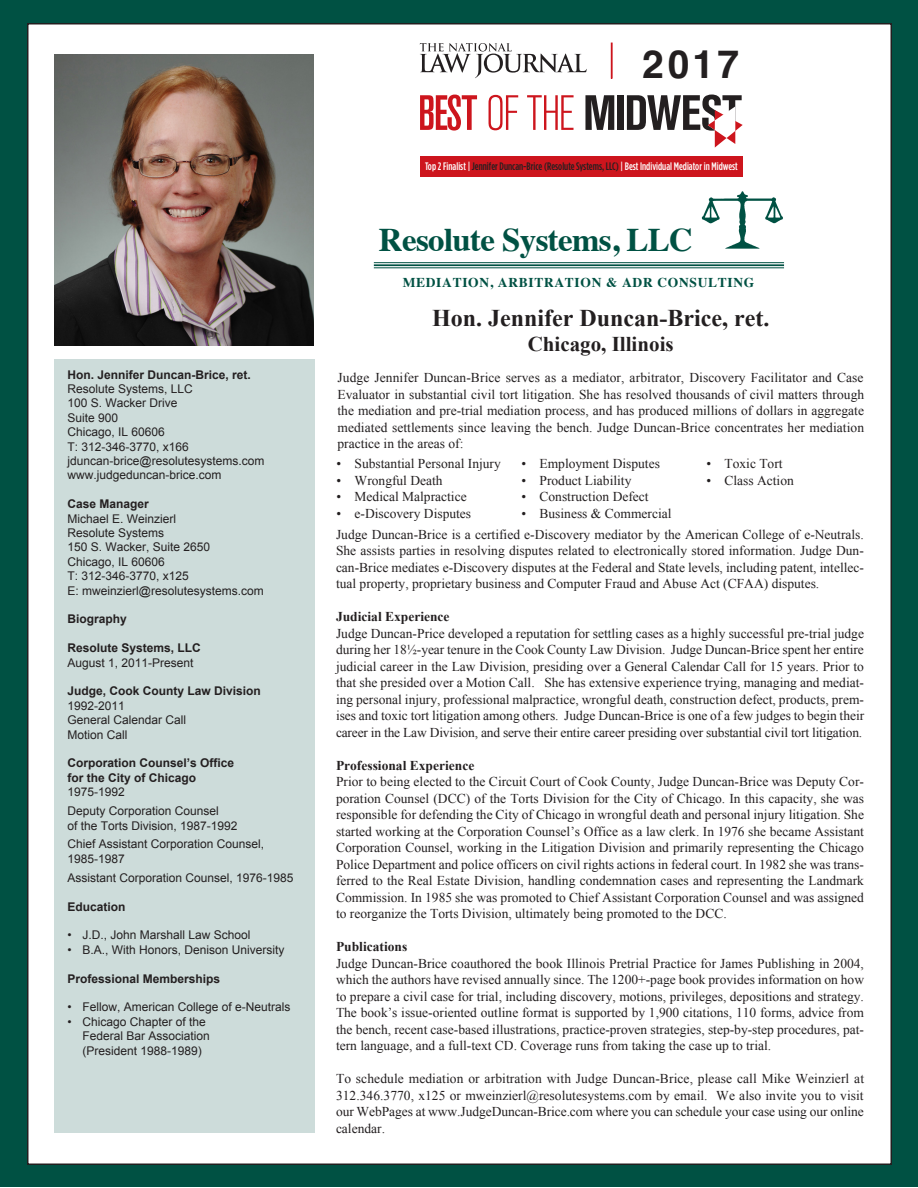
<style>
.page{position:relative;width:918px;height:1188px;background:#fff}
.page>*{position:absolute;margin:0;border:0;box-sizing:border-box;transform-origin:0 0}
.t1{font:700 39px "Helvetica";color:#231f20}
.t2{font:700 33px "Times";letter-spacing:-.02em;color:#005143}
.t3{font:700 24px "Times New Roman";color:#231f20}
.t4{font:700 21px "Times New Roman";color:#231f20}
.t5{font:13.5px/16.5px "Times New Roman";color:#231f20;text-align:justify}
.t6{font:700 13.5px "Times New Roman";color:#231f20}
.t7{font:700 13.5px "Times";letter-spacing:.05em;color:#005143}
.t8{font:12px "Arial";color:#231f20}
.t9{font:700 12px "Arial";color:#231f20}
.t10{font:500 10.95px "Gotham Condensed";color:#fff}
.s1{color:#231f20}
</style>
<div class="page">
<div style="left:0;top:0;width:917px;height:1187px;background:#005143"></div>
<div style="left:28px;top:24px;width:863px;height:1140px;background:#fff"></div>
<div style="left:54px;top:359px;width:261px;height:774px;background:#cddcda"></div>
<hr style="left:374px;top:262px;width:410px;height:1px;background:#005143">
<hr style="left:374px;top:264px;width:410px;height:2px;background:#005143">
<hr style="left:374px;top:267px;width:410px;height:1px;background:#005143">
<img style="left:701px;top:191px;width:82px;height:58px">
<img style="left:54px;top:54px;width:260px;height:292px">
<svg style="left:420px;top:43px;width:167px;height:35px"></svg>
<div style="left:611px;top:43px;width:1px;height:35px;border:1px solid #cd151d"></div>
<svg style="left:420px;top:95px;width:57px;height:36px"></svg>
<svg style="left:489px;top:95px;width:29px;height:35px"></svg>
<svg style="left:527px;top:95px;width:47px;height:35px"></svg>
<svg style="left:585px;top:95px;width:29px;height:35px"></svg>
<div style="left:617px;top:95px;width:7px;height:35px;background:#231f20"></div>
<svg style="left:627px;top:95px;width:116px;height:53px"></svg>
<div style="left:420px;top:156px;width:323px;height:21px;background:#cd151d"></div>
<p class="t9" style="left:68px;top:366px;width:185px">Hon. Jennifer Duncan-Brice, ret.</p>
<p class="t8" style="left:68px;top:381px;width:127px">Resolute Systems, LLC</p>
<p class="t8" style="left:68px;top:395px;width:112px">100 S. Wacker Drive</p>
<p class="t8" style="left:68px;top:410px;width:52px">Suite 900</p>
<p class="t8" style="left:68px;top:424px;width:99px">Chicago, IL 60606</p>
<p class="t8" style="left:68px;top:439px;width:123px">T: 312-346-3770, x166</p>
<p class="t8" style="left:68px;top:453px;width:198px">jduncan-brice@resolutesystems.com</p>
<p class="t8" style="left:68px;top:467px;width:156px">www.judgeduncan-brice.com</p>
<p class="t9" style="left:68px;top:496px;width:83px">Case Manager</p>
<p class="t8" style="left:68px;top:511px;width:110px">Michael E. Weinzierl</p>
<p class="t8" style="left:68px;top:525px;width:98px">Resolute Systems</p>
<p class="t8" style="left:68px;top:539px;width:144px">150 S. Wacker, Suite 2650</p>
<p class="t8" style="left:68px;top:554px;width:99px">Chicago, IL 60606</p>
<p class="t8" style="left:68px;top:568px;width:123px">T: 312-346-3770, x125</p>
<p class="t8" style="left:68px;top:583px;width:198px">E: mweinzierl@resolutesystems.com</p>
<p class="t9" style="left:68px;top:611px;width:61px">Biography</p>
<p class="t9" style="left:68px;top:640px;width:135px">Resolute Systems, LLC</p>
<p class="t8" style="left:68px;top:655px;width:128px">August 1, 2011-Present</p>
<p class="t9" style="left:68px;top:683px;width:195px">Judge, Cook County Law Division</p>
<p class="t8" style="left:68px;top:698px;width:59px">1992-2011</p>
<p class="t8" style="left:68px;top:712px;width:120px">General Calendar Call</p>
<p class="t8" style="left:68px;top:727px;width:62px">Motion Call</p>
<p class="t9" style="left:68px;top:755px;width:168px">Corporation Counsel’s Office</p>
<p class="t9" style="left:68px;top:770px;width:130px">for the City of Chicago</p>
<p class="t8" style="left:68px;top:784px;width:59px">1975-1992</p>
<p class="t8" style="left:68px;top:803px;width:153px">Deputy Corporation Counsel</p>
<p class="t8" style="left:68px;top:817px;width:172px">of the Torts Division, 1987-1992</p>
<p class="t8" style="left:68px;top:836px;width:198px">Chief Assistant Corporation Counsel,</p>
<p class="t8" style="left:68px;top:851px;width:59px">1985-1987</p>
<p class="t8" style="left:68px;top:870px;width:228px">Assistant Corporation Counsel, 1976-1985</p>
<p class="t9" style="left:68px;top:898px;width:60px">Education</p>
<p class="t8" style="left:68px;top:927px;width:185px">• J.D., John Marshall Law School</p>
<p class="t8" style="left:68px;top:942px;width:219px">• B.A., With Honors, Denison University</p>
<p class="t9" style="left:68px;top:970px;width:154px">Professional Memberships</p>
<p class="t8" style="left:68px;top:999px;width:225px">• Fellow, American College of e-Neutrals</p>
<p class="t8" style="left:68px;top:1014px;width:140px">• Chicago Chapter of the</p>
<p class="t8" style="left:82px;top:1028px;width:129px">Federal Bar Association</p>
<p class="t8" style="left:82px;top:1042px;width:121px">(President 1988-1989)</p>
<p class="t1" style="left:642px;top:33px;width:98px">2017</p>
<p class="t10" style="left:425px;top:160px;width:314px">Top 2 Finalist | <span class="s1">Jennifer Duncan-Brice (Resolute Systems, LLC)</span> | Best Individual Mediator in Midwest</p>
<p class="t2" style="left:379px;top:208px;width:316px">Resolute Systems, LLC</p>
<p class="t7" style="left:403px;top:270px;width:353px">MEDIATION, ARBITRATION &amp; ADR CONSULTING</p>
<p class="t3" style="left:432px;top:301px;width:339px">Hon. Jennifer Duncan-Brice, ret.</p>
<p class="t4" style="left:528px;top:329px;width:147px">Chicago, Illinois</p>
<p class="t5" style="left:338px;top:369px;width:528px">Judge Jennifer Duncan-Brice serves as a mediator, arbitrator, Discovery Facilitator and Case Evaluator in substantial civil tort litigation. She has resolved thousands of civil matters through the mediation and pre-trial mediation process, and has produced millions of dollars in aggregate mediated settlements since leaving the bench. Judge Duncan-Brice concentrates her mediation practice in the areas of:</p>
<p class="t5" style="left:337px;top:455px;width:166px">• Substantial Personal Injury</p>
<p class="t5" style="left:337px;top:472px;width:108px">• Wrongful Death</p>
<p class="t5" style="left:337px;top:488px;width:132px">• Medical Malpractice</p>
<p class="t5" style="left:337px;top:505px;width:136px">• e-Discovery Disputes</p>
<p class="t5" style="left:522px;top:455px;width:140px">• Employment Disputes</p>
<p class="t5" style="left:522px;top:472px;width:111px">• Product Liability</p>
<p class="t5" style="left:522px;top:488px;width:129px">• Construction Defect</p>
<p class="t5" style="left:522px;top:505px;width:151px">• Business &amp; Commercial</p>
<p class="t5" style="left:707px;top:455px;width:78px">• Toxic Tort</p>
<p class="t5" style="left:707px;top:472px;width:89px">• Class Action</p>
<p class="t5" style="left:336px;top:526px;width:530px">Judge Duncan-Brice is a certified e-Discovery mediator by the American College of e-Neutrals.<br>She assists parties in resolving disputes related to electronically stored information. Judge Dun&shy;can-Brice mediates e-Discovery disputes at the Federal and State levels, including patent, intellec&shy;tual property, proprietary business and Computer Fraud and Abuse Act (CFAA) disputes.</p>
<p class="t6" style="left:336px;top:608px;width:115px">Judicial Experience</p>
<p class="t5" style="left:336px;top:625px;width:530px">Judge Duncan-Price developed a reputation for settling cases as a highly successful pre-trial judge during her 18½-year tenure in the Cook County Law Division. Judge Duncan-Brice spent her entire judicial career in the Law Division, presiding over a General Calendar Call for 15 years. Prior to that she presided over a Motion Call. She has extensive experience trying, managing and mediat&shy;ing personal injury, professional malpractice, wrongful death, construction defect, products, prem&shy;ises and toxic tort litigation among others. Judge Duncan-Brice is one of a few judges to begin their career in the Law Division, and serve their entire career presiding over substantial civil tort litigation.</p>
<p class="t6" style="left:336px;top:756px;width:140px">Professional Experience</p>
<p class="t5" style="left:336px;top:773px;width:530px">Prior to being elected to the Circuit Court of Cook County, Judge Duncan-Brice was Deputy Cor&shy;poration Counsel (DCC) of the Torts Division for the City of Chicago. In this capacity, she was responsible for defending the City of Chicago in wrongful death and personal injury litigation. She started working at the Corporation Counsel’s Office as a law clerk. In 1976 she became Assistant Corporation Counsel, working in the Litigation Division and primarily representing the Chicago Police Department and police officers on civil rights actions in federal court. In 1982 she was trans&shy;ferred to the Real Estate Division, handling condemnation cases and representing the Landmark Commission. In 1985 she was promoted to Chief Assistant Corporation Counsel and was assigned to reorganize the Torts Division, ultimately being promoted to the DCC.</p>
<p class="t6" style="left:336px;top:938px;width:73px">Publications</p>
<p class="t5" style="left:336px;top:955px;width:530px">Judge Duncan-Brice coauthored the book Illinois Pretrial Practice for James Publishing in 2004, which the authors have revised annually since. The 1200+-page book provides information on how to prepare a civil case for trial, including discovery, motions, privileges, depositions and strategy.<br>The book’s issue-oriented outline format is supported by 1,900 citations, 110 forms, advice from the bench, recent case-based illustrations, practice-proven strategies, step-by-step procedures, pat&shy;tern language, and a full-text CD. Coverage runs from taking the case up to trial.</p>
<p class="t5" style="left:336px;top:1070px;width:530px">To schedule mediation or arbitration with Judge Duncan-Brice, please call Mike Weinzierl at 312.346.3770, x125 or mweinzierl@resolutesystems.com by email. We also invite you to visit our WebPages at www.JudgeDuncan-Brice.com where you can schedule your case using our online calendar.</p>
</div>
